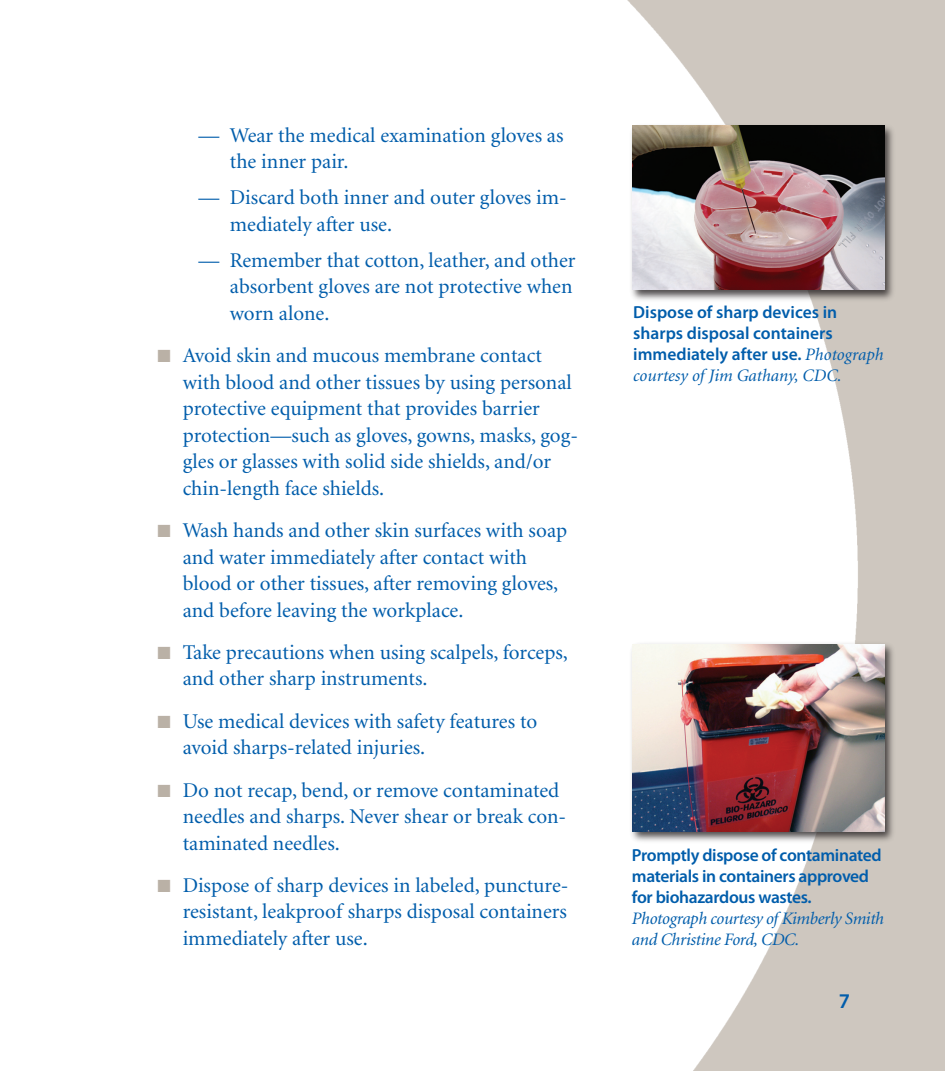
<style>
.page{position:relative;width:945px;height:1071px;background:#fff}
.page>*{position:absolute;margin:0;border:0;box-sizing:border-box;transform-origin:0 0}
.Bullet{font:21px/26.6px "Minion";color:#015dab}
.Dash{font:21px/26.6px "Minion";color:#015dab}
.Right_Page{font:600 21px "Myriad Pro";color:#015dab}
.t1{font:600 17.5px/21px "Myriad Pro";letter-spacing:-.02em;color:#015dab}
.t2{font:600 17.5px/21px "Myriad Pro";color:#015dab}
.s1{color:#bab1a6}
.s2{font-family:"Minion";font-weight:400;font-style:italic}
</style>
<div class="page">
<div style="left:628px;top:641px;width:269px;height:203px;background:#231f20;opacity:.8"></div>
<img style="left:632px;top:645px;width:252px;height:187px">
<div style="left:628px;top:122px;width:269px;height:181px;background:#231f20;opacity:.8"></div>
<img style="left:632px;top:126px;width:252px;height:164px">
<p class="Dash" style="left:230px;top:123px;width:335px;text-indent:-31px">— Wear the medical examination gloves as the inner pair.</p>
<p class="Dash" style="left:230px;top:185px;width:338px;text-indent:-31px">— Discard both inner and outer gloves im&shy;mediately after use.</p>
<p class="Dash" style="left:230px;top:248px;width:347px;text-indent:-31px">— Remember that cotton, leather, and other absorbent gloves are not protective when worn alone.</p>
<p class="Bullet" style="left:183px;top:343px;width:397px;text-indent:-25px"><span class="s1">■</span> Avoid skin and mucous membrane contact with blood and other tissues by using personal protective equipment that provides barrier protection—such as gloves, gowns, masks, gog&shy;gles or glasses with solid side shields, and/or chin-length face shields.</p>
<p class="Bullet" style="left:183px;top:518px;width:386px;text-indent:-25px"><span class="s1">■</span> Wash hands and other skin surfaces with soap and water immediately after contact with blood or other tissues, after removing gloves, and before leaving the workplace.</p>
<p class="Bullet" style="left:183px;top:640px;width:387px;text-indent:-25px"><span class="s1">■</span> Take precautions when using scalpels, forceps, and other sharp instruments.</p>
<p class="Bullet" style="left:183px;top:709px;width:356px;text-indent:-25px"><span class="s1">■</span> Use medical devices with safety features to avoid sharps-related injuries.</p>
<p class="Bullet" style="left:183px;top:777px;width:385px;text-indent:-25px"><span class="s1">■</span> Do not recap, bend, or remove contaminated needles and sharps. Never shear or break con&shy;taminated needles.</p>
<p class="Bullet" style="left:183px;top:873px;width:387px;text-align:justify;text-indent:-25px"><span class="s1">■</span> Dispose of sharp devices in labeled, puncture&shy;resistant, leakproof sharps disposal containers immediately after use.</p>
<p class="t2" style="left:633px;top:302px;width:252px">Dispose of sharp devices in sharps disposal containers immediately after use. <span class="s2">Photograph courtesy of Jim Gathany, CDC.</span></p>
<p class="t1" style="left:632px;top:845px;width:254px">Promptly dispose of contaminated materials in containers approved for biohazardous wastes.<br><span class="s2">Photograph courtesy of Kimberly Smith and Christine Ford, CDC.</span></p>
<p class="Right_Page" style="left:839px;top:989px;width:13px">7</p>
</div>
